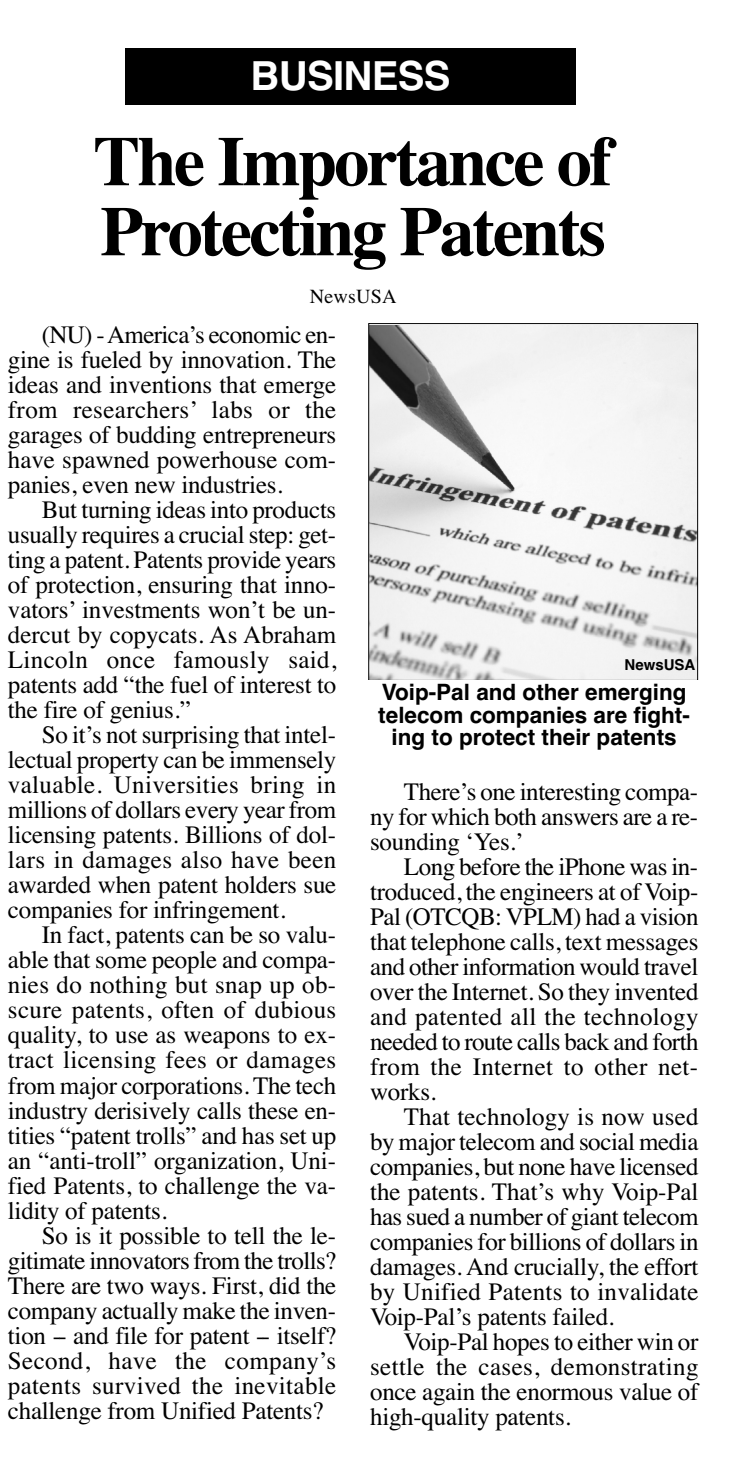
<style>
.page{position:relative;width:730px;height:1466px;background:#fff}
.page>*{position:absolute;margin:0;border:0;box-sizing:border-box;transform-origin:0 0}
.t1{font:700 70px/70px "Times";letter-spacing:-.035em;color:#000}
.t2{font:700 40px "Helvetica";letter-spacing:-.015em;color:#fff}
.t3{font:25px/25px "Times";letter-spacing:-.01em;color:#000;text-align:justify}
.t4{font:700 22.5px/22.5px "Helvetica";color:#000;text-align:center}
.t5{font:20px "Times";letter-spacing:.01em;color:#000}
.t6{font:700 15px "Helvetica";color:#000}
</style>
<div class="page">
<div style="left:125px;top:48px;width:450px;height:57px;background:#000"></div>
<img style="left:370px;top:325px;width:325px;height:353px">
<div style="left:368px;top:323px;width:329px;height:357px;border:1px solid #000"></div>
<h2 class="t2" style="left:250px;top:53px;width:201px">BUSINESS</h2>
<h1 class="t1" style="left:93px;top:126px;width:520px">The Importance of<br>Protecting Patents</h1>
<p class="t5" style="left:309px;top:284px;width:88px">NewsUSA</p>
<p class="t3" style="left:8px;top:322px;width:330px;text-indent:34px">(NU) -America’s economic en&shy;gine is fueled by innovation. The ideas and inventions that emerge from researchers’ labs or the garages of budding entrepreneurs have spawned powerhouse com&shy;panies, even new industries.</p>
<p class="t3" style="left:8px;top:497px;width:330px;text-indent:34px">But turning ideas into products usually requires a crucial step: get&shy;ting a patent. Patents provide years of protection, ensuring that inno&shy;vators’ investments won’t be un&shy;dercut by copycats. As Abraham Lincoln once famously said, patents add “the fuel of interest to the fire of genius.”</p>
<p class="t3" style="left:8px;top:722px;width:330px;text-indent:34px">So it’s not surprising that intel&shy;lectual property can be immensely valuable. Universities bring in millions of dollars every year from licensing patents. Billions of dol&shy;lars in damages also have been awarded when patent holders sue companies for infringement.</p>
<p class="t3" style="left:8px;top:922px;width:330px;text-indent:34px">In fact, patents can be so valu&shy;able that some people and compa&shy;nies do nothing but snap up ob&shy;scure patents, often of dubious quality, to use as weapons to ex&shy;tract licensing fees or damages from major corporations. The tech industry derisively calls these en&shy;tities “patent trolls” and has set up an “anti-troll” organization, Uni&shy;fied Patents, to challenge the va&shy;lidity of patents.</p>
<p class="t3" style="left:8px;top:1222px;width:330px;text-indent:34px">So is it possible to tell the le&shy;gitimate innovators from the trolls?<br>There are two ways. First, did the company actually make the inven&shy;tion -- and file for patent -- itself?<br>Second, have the company’s patents survived the inevitable challenge from Unified Patents?</p>
<p class="t6" style="left:624px;top:656px;width:72px">NewsUSA</p>
<p class="t4" style="left:378px;top:681px;width:313px">Voip-Pal and other emerging telecom companies are fight&shy;ing to protect their patents</p>
<p class="t3" style="left:370px;top:778px;width:329px;text-indent:34px">There’s one interesting compa&shy;ny for which both answers are a re&shy;sounding ‘Yes.’</p>
<p class="t3" style="left:370px;top:853px;width:330px;text-indent:34px">Long before the iPhone was in&shy;troduced, the engineers at of Voip-Pal (OTCQB: VPLM) had a vision that telephone calls, text messages and other information would travel over the Internet. So they invented and patented all the technology needed to route calls back and forth from the Internet to other net&shy;works.</p>
<p class="t3" style="left:370px;top:1103px;width:330px;text-indent:34px">That technology is now used by major telecom and social media companies, but none have licensed the patents. That’s why Voip-Pal has sued a number of giant telecom companies for billions of dollars in damages. And crucially, the effort by Unified Patents to invalidate Voip-Pal’s patents failed.</p>
<p class="t3" style="left:370px;top:1328px;width:330px;text-indent:34px">Voip-Pal hopes to either win or settle the cases, demonstrating once again the enormous value of high-quality patents.</p>
</div>
